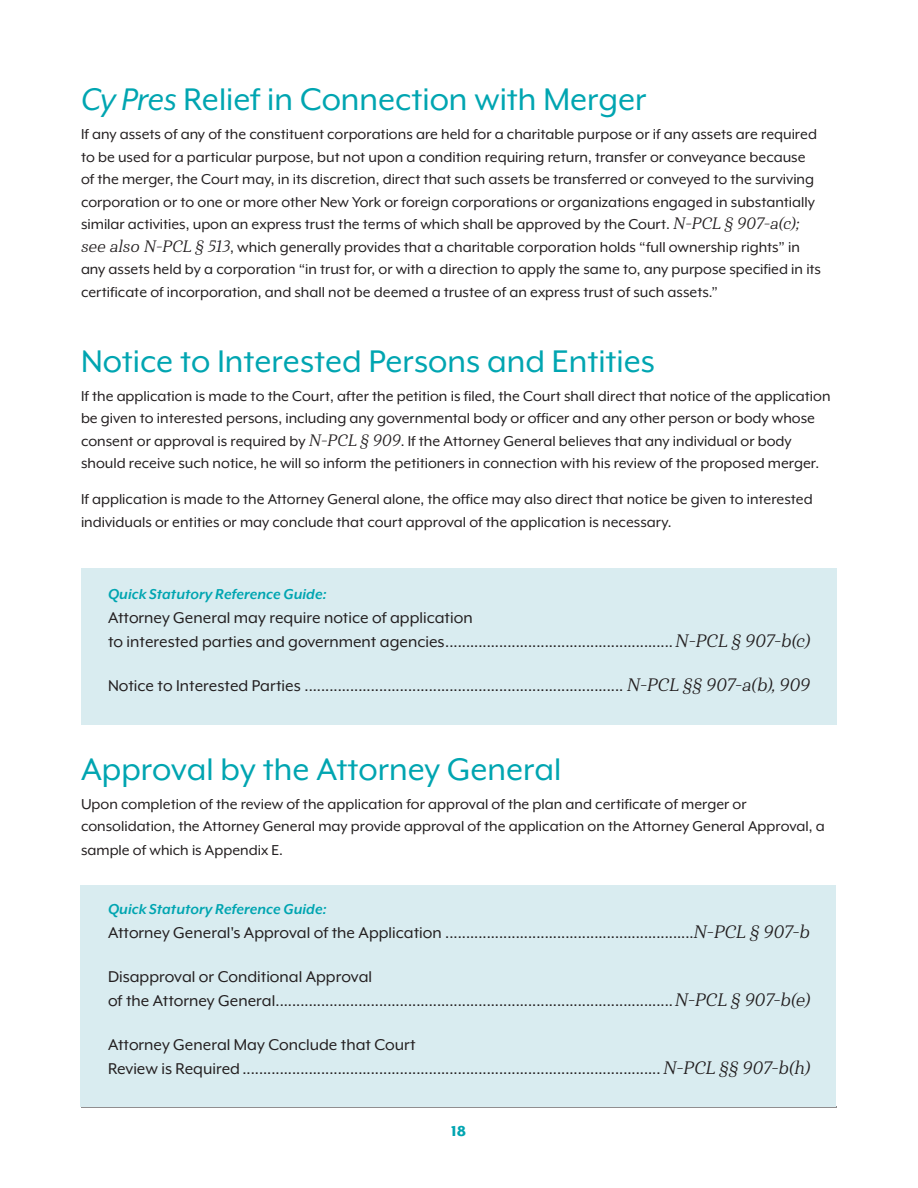
<style>
.page{position:relative;width:918px;height:1188px;background:#fff}
.page>*{position:absolute;margin:0;border:0;box-sizing:border-box;transform-origin:0 0}
.Body__2{font:36px "Mr Eaves XL Mod OT";color:#00a5b1}
.Body__2-2{font:18px "Mr Eaves XL Mod OT";color:#231f20}
.Body__2-3{font:16.5px/22.5px "Mr Eaves XL Mod OT";color:#231f20}
.Body__2-4{font:italic 700 16.5px "Mr Eaves XL Mod OT";color:#00a5b1}
.t1{font:800 16.5px "Mr Eaves XL Mod OT";color:#00a5b1}
.s1{font-style:italic}
.s2{font-family:"Haboro Serif Nor Reg It"}
</style>
<div class="page">
<hr style="left:81px;top:1107px;width:756px;height:1px;background:#231f20">
<div style="left:80px;top:885px;width:756px;height:222px;background:#d9ecf0"></div>
<div style="left:81px;top:568px;width:756px;height:157px;background:#d9ecf0"></div>
<p class="Body__2" style="left:81px;top:81px;width:567px"><span class="s1">Cy Pres</span> Relief in Connection with Merger</p>
<p class="Body__2-3" style="left:81px;top:123px;width:742px">If any assets of any of the constituent corporations are held for a charitable purpose or if any assets are required to be used for a particular purpose, but not upon a condition requiring return, transfer or conveyance because of the merger, the Court may, in its discretion, direct that such assets be transferred or conveyed to the surviving corporation or to one or more other New York or foreign corporations or organizations engaged in substantially similar activities, upon an express trust the terms of which shall be approved by the Court. <span class="s2">N-PCL § 907-a(c); see also N-PCL § 513</span>, which generally provides that a charitable corporation holds “full ownership rights” in any assets held by a corporation “in trust for, or with a direction to apply the same to, any purpose specified in its certificate of incorporation, and shall not be deemed a trustee of an express trust of such assets.”</p>
<p class="Body__2" style="left:81px;top:343px;width:576px">Notice to Interested Persons and Entities</p>
<p class="Body__2-3" style="left:81px;top:385px;width:751px">If the application is made to the Court, after the petition is filed, the Court shall direct that notice of the application be given to interested persons, including any governmental body or officer and any other person or body whose consent or approval is required by <span class="s2">N-PCL § 909</span>. If the Attorney General believes that any individual or body should receive such notice, he will so inform the petitioners in connection with his review of the proposed merger.</p>
<p class="Body__2-3" style="left:81px;top:488px;width:733px">If application is made to the Attorney General alone, the office may also direct that notice be given to interested individuals or entities or may conclude that court approval of the application is necessary.</p>
<p class="Body__2-4" style="left:108px;top:586px;width:220px">Quick Statutory Reference Guide:</p>
<p class="Body__2-2" style="left:108px;top:608px;width:366px">Attorney General may require notice of application</p>
<p class="Body__2-2" style="left:108px;top:632px;width:704px">to interested parties and government agencies.......................................................<span class="s2">N-PCL § 907-b(c)</span></p>
<p class="Body__2-2" style="left:108px;top:677px;width:704px">Notice to Interested Parties ............................................................................. <span class="s2">N-PCL §§ 907-a(b), 909</span></p>
<p class="Body__2" style="left:81px;top:751px;width:482px">Approval by the Attorney General</p>
<p class="Body__2-3" style="left:81px;top:793px;width:745px">Upon completion of the review of the application for approval of the plan and certificate of merger or consolidation, the Attorney General may provide approval of the application on the Attorney General Approval, a</p>
<p class="Body__2-3" style="left:81px;top:839px;width:204px">sample of which is Appendix E.</p>
<p class="Body__2-4" style="left:108px;top:901px;width:220px">Quick Statutory Reference Guide:</p>
<p class="Body__2-2" style="left:108px;top:923px;width:703px">Attorney General's Approval of the Application ............................................................<span class="s2">N-PCL § 907-b</span></p>
<p class="Body__2-2" style="left:108px;top:968px;width:266px">Disapproval or Conditional Approval</p>
<p class="Body__2-2" style="left:108px;top:992px;width:703px">of the Attorney General................................................................................................<span class="s2">N-PCL § 907-b(e)</span></p>
<p class="Body__2-2" style="left:108px;top:1036px;width:309px">Attorney General May Conclude that Court</p>
<p class="Body__2-2" style="left:108px;top:1060px;width:704px">Review is Required.....................................................................................................<span class="s2">N-PCL §§ 907-b(h)</span></p>
<p class="t1" style="left:451px;top:1121px;width:16px">18</p>
</div>
